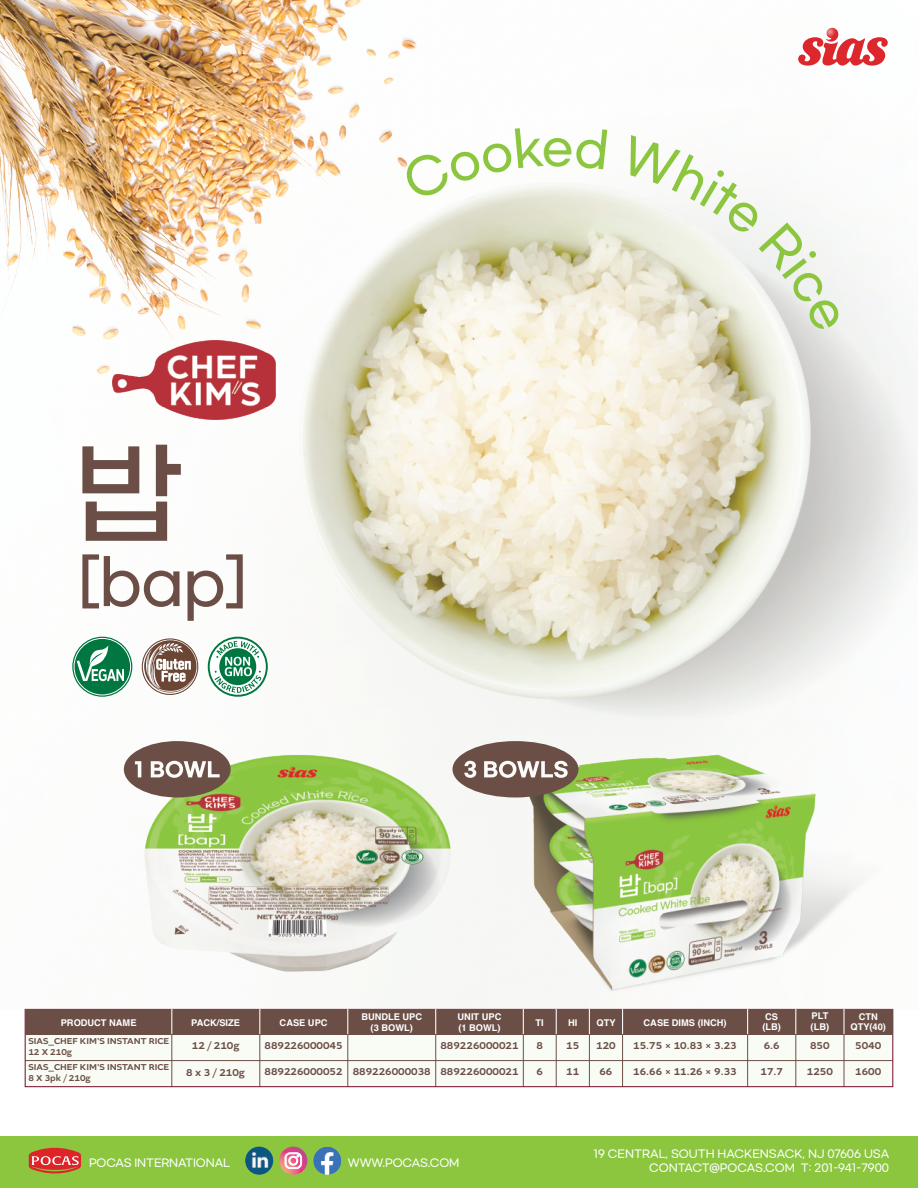
<style>
.page{position:relative;width:918px;height:1188px;background:#fff}
.page>*{position:absolute;margin:0;border:0;box-sizing:border-box;transform-origin:0 0}
.t1{font:500 48px "Gmarket Sans";color:#8bc63e}
.t2{font:500 10.5px "Altivo";color:#6b4f46}
.t3{font:500 10.5px/13.5px "Gmarket Sans";letter-spacing:-.005em;color:#fff;text-align:right}
.t4{font:700 9.3px/10.8px "Helvetica";color:#fff;text-align:center}
.t5{font:500 9px/10.8px "Altivo";color:#6b4f46}
</style>
<div class="page">
<img style="left:24px;top:27px;width:894px;height:982px">
<img style="left:0;top:0;width:454px;height:376px">
<div style="left:0;top:1137px;width:918px;height:51px;background:#8bc63e"></div>
<svg style="left:208px;top:637px;width:60px;height:60px"></svg>
<svg style="left:140px;top:637px;width:60px;height:60px"></svg>
<svg style="left:142px;top:638px;width:56px;height:57px"></svg>
<svg style="left:72px;top:637px;width:60px;height:60px"></svg>
<svg style="left:77px;top:646px;width:47px;height:35px"></svg>
<div style="left:74px;top:638px;width:57px;height:57px;border:1px solid #fff;border-radius:50%"></div>
<img style="left:356px;top:47px;width:52px;height:41px">
<img style="left:505px;top:724px;width:408px;height:298px">
<img style="left:83px;top:724px;width:422px;height:285px">
<img style="left:112px;top:340px;width:163px;height:80px">
<svg style="left:82px;top:554px;width:98px;height:54px"></svg>
<svg style="left:188px;top:554px;width:55px;height:67px"></svg>
<svg style="left:82px;top:445px;width:99px;height:96px"></svg>
<div style="left:124px;top:741px;width:107px;height:56px;background:#6b4f46;border-radius:50%"></div>
<svg style="left:135px;top:761px;width:6px;height:16px"></svg>
<svg style="left:151px;top:761px;width:69px;height:17px"></svg>
<div style="left:453px;top:741px;width:126px;height:56px;background:#6b4f46;border-radius:50%"></div>
<svg style="left:464px;top:761px;width:12px;height:17px"></svg>
<svg style="left:484px;top:761px;width:84px;height:17px"></svg>
<svg style="left:798px;top:28px;width:90px;height:38px"></svg>
<svg style="left:29px;top:1147px;width:52px;height:27px"></svg>
<img style="left:245px;top:1147px;width:28px;height:28px;border-radius:14px">
<img style="left:313px;top:1147px;width:28px;height:28px;border-radius:14px">
<svg style="left:279px;top:1147px;width:28px;height:28px"></svg>
<svg style="left:285px;top:1152px;width:17px;height:17px"></svg>
<div style="left:25px;top:1034px;width:868px;height:53px;background:#f9fcf5"></div>
<hr style="left:25px;top:1060px;width:868px;height:1px;background:#6b4f46">
<hr style="left:747px;top:1034px;width:1px;height:53px;background:#6b4f46">
<hr style="left:795px;top:1034px;width:1px;height:53px;background:#6b4f46">
<hr style="left:844px;top:1034px;width:1px;height:53px;background:#6b4f46">
<hr style="left:622px;top:1034px;width:1px;height:53px;background:#6b4f46">
<hr style="left:589px;top:1034px;width:1px;height:53px;background:#6b4f46">
<hr style="left:556px;top:1034px;width:1px;height:53px;background:#6b4f46">
<hr style="left:523px;top:1034px;width:1px;height:53px;background:#6b4f46">
<hr style="left:435px;top:1034px;width:1px;height:53px;background:#6b4f46">
<hr style="left:347px;top:1034px;width:1px;height:53px;background:#6b4f46">
<hr style="left:259px;top:1034px;width:1px;height:53px;background:#6b4f46">
<hr style="left:171px;top:1034px;width:1px;height:53px;background:#6b4f46">
<div style="left:25px;top:1009px;width:868px;height:78px;border:1px solid #7b1b36"></div>
<div style="left:25px;top:1009px;width:868px;height:26px;background:#6b4f46"></div>
<svg style="left:795px;top:1009px;width:1px;height:25px"></svg>
<hr style="left:843px;top:1009px;width:2px;height:25px;background:#fff">
<svg style="left:747px;top:1009px;width:1px;height:25px"></svg>
<svg style="left:622px;top:1009px;width:1px;height:25px"></svg>
<svg style="left:589px;top:1009px;width:1px;height:25px"></svg>
<svg style="left:556px;top:1009px;width:1px;height:25px"></svg>
<svg style="left:523px;top:1009px;width:1px;height:25px"></svg>
<svg style="left:347px;top:1009px;width:1px;height:25px"></svg>
<svg style="left:435px;top:1009px;width:1px;height:25px"></svg>
<svg style="left:259px;top:1009px;width:1px;height:25px"></svg>
<svg style="left:171px;top:1009px;width:1px;height:25px"></svg>
<img style="left:905px;top:828px;width:13px;height:27px">
<svg style="left:400px;top:126px;width:144px;height:76px"></svg>
<svg style="left:575px;top:126px;width:32px;height:44px"></svg>
<svg style="left:619px;top:135px;width:224px;height:198px"></svg>
<h1 class="t1" style="left:541px;top:121px;width:34px">e</h1>
<p class="t4" style="left:361px;top:1012px;width:62px">BUNDLE UPC (3 BOWL)</p>
<p class="t4" style="left:536px;top:1018px;width:10px">TI</p>
<p class="t4" style="left:568px;top:1018px;width:11px">HI</p>
<p class="t4" style="left:597px;top:1018px;width:21px">QTY</p>
<p class="t4" style="left:644px;top:1018px;width:84px">CASE DIMS (INCH)</p>
<p class="t4" style="left:762px;top:1012px;width:20px">CS (LB)</p>
<p class="t4" style="left:811px;top:1012px;width:20px;text-align:left">PLT (LB)</p>
<p class="t4" style="left:851px;top:1012px;width:37px">CTN<br>QTY(40)</p>
<p class="t4" style="left:61px;top:1018px;width:77px">PRODUCT NAME</p>
<p class="t4" style="left:191px;top:1018px;width:50px">PACK/SIZE</p>
<p class="t4" style="left:280px;top:1018px;width:49px">CASE UPC</p>
<p class="t4" style="left:458px;top:1012px;width:45px;text-align:left">UNIT UPC (1 BOWL)</p>
<p class="t5" style="left:28px;top:1036px;width:142px">SIAS_CHEF KIM'S INSTANT RICE<br>12 X 210g</p>
<p class="t2" style="left:192px;top:1039px;width:49px">12 / 210g</p>
<p class="t2" style="left:186px;top:1065px;width:60px">8 x 3 / 210g</p>
<p class="t5" style="left:28px;top:1062px;width:142px">SIAS_CHEF KIM'S INSTANT RICE<br>8 X 3pk / 210g</p>
<p class="t2" style="left:265px;top:1038px;width:80px">889226000045</p>
<p class="t2" style="left:440px;top:1038px;width:80px">889226000021</p>
<p class="t2" style="left:265px;top:1065px;width:256px">889226000052 889226000038 889226000021</p>
<p class="t2" style="left:536px;top:1038px;width:8px">8</p>
<p class="t2" style="left:566px;top:1038px;width:15px">15</p>
<p class="t2" style="left:596px;top:1038px;width:21px">120</p>
<p class="t2" style="left:633px;top:1038px;width:105px">15.75 × 10.83 × 3.23</p>
<p class="t2" style="left:764px;top:1038px;width:17px">6.6</p>
<p class="t2" style="left:810px;top:1038px;width:21px">850</p>
<p class="t2" style="left:855px;top:1038px;width:28px">5040</p>
<p class="t2" style="left:536px;top:1065px;width:8px">6</p>
<p class="t2" style="left:566px;top:1065px;width:15px">11</p>
<p class="t2" style="left:599px;top:1065px;width:15px">66</p>
<p class="t2" style="left:633px;top:1065px;width:105px">16.66 × 11.26 × 9.33</p>
<p class="t2" style="left:760px;top:1065px;width:24px">17.7</p>
<p class="t2" style="left:807px;top:1065px;width:28px">1250</p>
<p class="t2" style="left:855px;top:1065px;width:28px">1600</p>
<p class="t3" style="left:89px;top:1157px;width:142px">POCAS INTERNATIONAL</p>
<p class="t3" style="left:348px;top:1157px;width:113px">WWW.POCAS.COM</p>
<p class="t3" style="left:593px;top:1148px;width:297px">19 CENTRAL, SOUTH HACKENSACK, NJ 07606 USA<br>CONTACT@POCAS.COM T: 201-941-7900</p>
</div>
